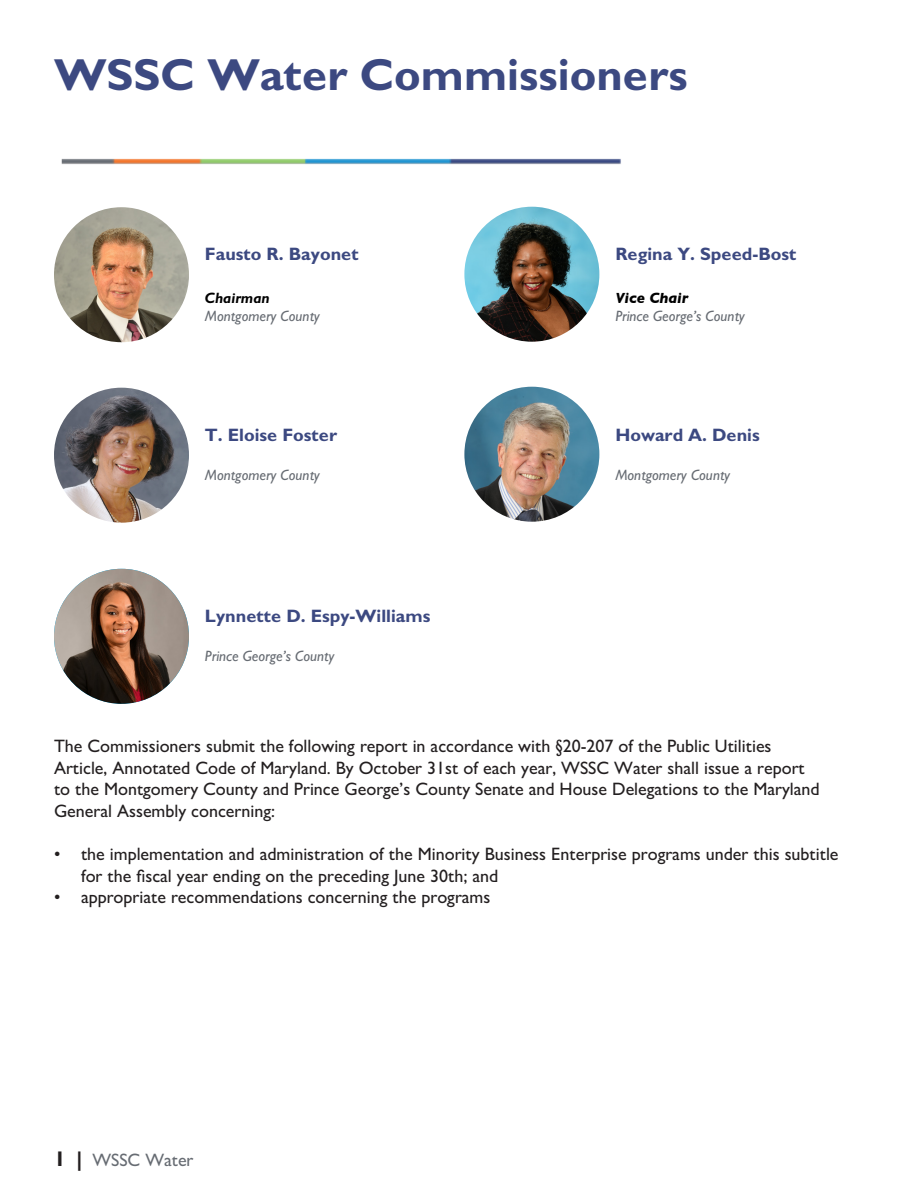
<style>
.page{position:relative;width:918px;height:1188px;background:#fff}
.page>*{position:absolute;margin:0;border:0;box-sizing:border-box;transform-origin:0 0}
.t1{font:700 45px "Gill Sans";color:#3c4981}
.t2{font:500 18px/21.6px "Gill Sans";color:#231f20}
.t3{font:700 18px "Gill Sans";color:#3c4981}
.t4{font:500 18px "Gill Sans";color:#676c73}
.t5{font:italic 500 15px "Gill Sans";color:#676c73}
.t6{font:italic 700 15px "Gill Sans";color:#000}
.t7{font:italic 700 15px "Gill Sans";color:#000}
.s1{font-weight:700;font-size:21px;color:#231f20}
</style>
<div class="page">
<img style="left:61px;top:158px;width:560px;height:7px">
<img style="left:54px;top:207px;width:135px;height:135px;border-radius:68px">
<img style="left:54px;top:388px;width:135px;height:135px;border-radius:68px">
<img style="left:464px;top:207px;width:135px;height:135px;border-radius:68px">
<img style="left:464px;top:387px;width:135px;height:135px;border-radius:68px">
<img style="left:54px;top:569px;width:135px;height:135px;border-radius:68px">
<p class="t1" style="left:54px;top:47px;width:635px">WSSC Water Commissioners</p>
<p class="t3" style="left:205px;top:243px;width:155px">Fausto R. Bayonet</p>
<p class="t7" style="left:205px;top:289px;width:66px">Chairman</p>
<p class="t5" style="left:205px;top:308px;width:116px">Montgomery County</p>
<p class="t3" style="left:205px;top:423px;width:134px">T. Eloise Foster</p>
<p class="t5" style="left:205px;top:466px;width:116px">Montgomery County</p>
<p class="t3" style="left:205px;top:605px;width:227px">Lynnette D. Espy-Williams</p>
<p class="t5" style="left:205px;top:647px;width:131px">Prince George’s County</p>
<p class="t3" style="left:615px;top:243px;width:183px">Regina Y. Speed-Bost</p>
<p class="t6" style="left:615px;top:290px;width:75px">Vice Chair</p>
<p class="t5" style="left:615px;top:308px;width:131px">Prince George’s County</p>
<p class="t3" style="left:615px;top:423px;width:146px">Howard A. Denis</p>
<p class="t5" style="left:615px;top:466px;width:116px">Montgomery County</p>
<p class="t2" style="left:54px;top:735px;width:767px">The Commissioners submit the following report in accordance with §20-207 of the Public Utilities Article, Annotated Code of Maryland. By October 31st of each year, WSSC Water shall issue a report to the Montgomery County and Prince George’s County Senate and House Delegations to the Maryland General Assembly concerning:</p>
<p class="t2" style="left:81px;top:843px;width:759px;text-indent:-27px">• the implementation and administration of the Minority Business Enterprise programs under this subtitle for the fiscal year ending on the preceding June 30th; and</p>
<p class="t2" style="left:54px;top:886px;width:438px">• appropriate recommendations concerning the programs</p>
<p class="t4" style="left:54px;top:1149px;width:141px"><span class="s1">1 |</span> WSSC Water</p>
</div>
